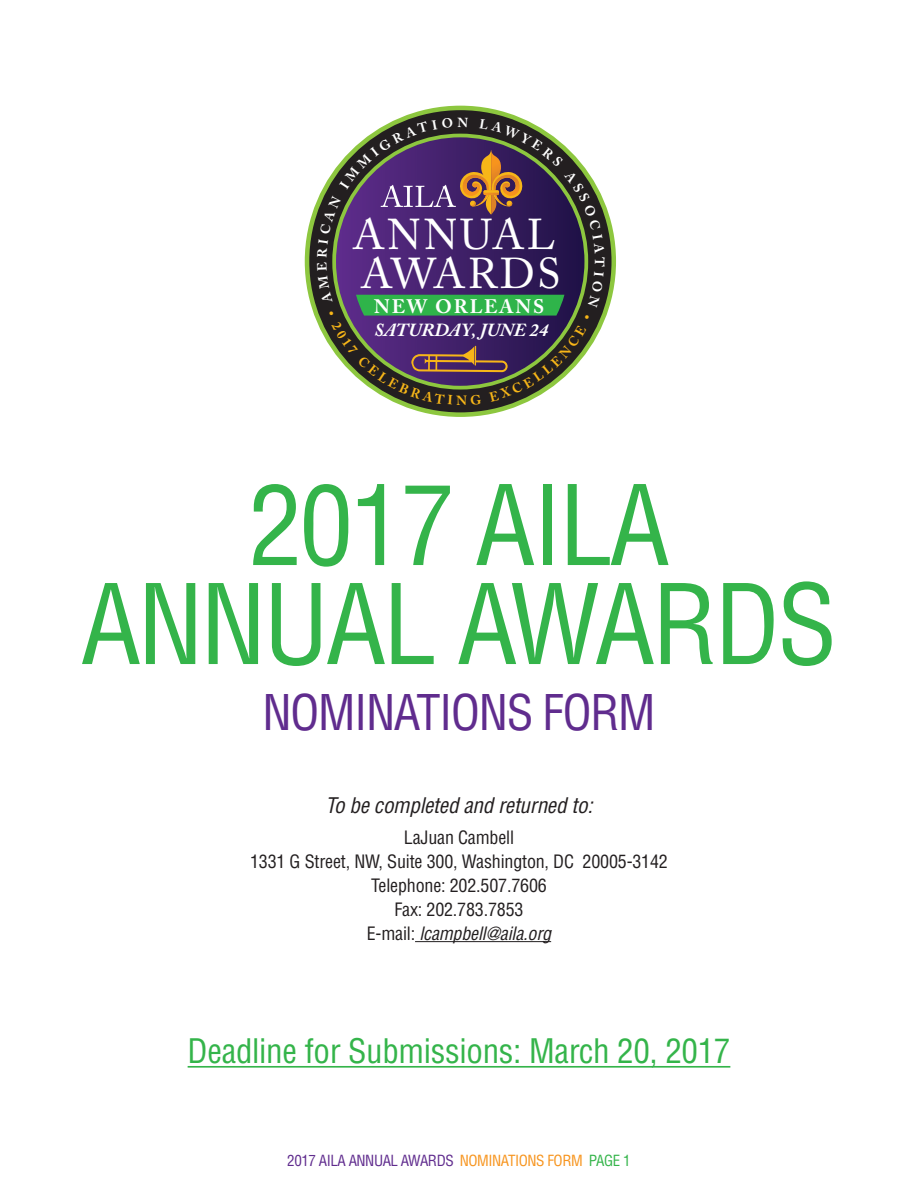
<style>
.page{position:relative;width:918px;height:1188px;background:#fff}
.page>*{position:absolute;margin:0;border:0;box-sizing:border-box;transform-origin:0 0}
.Headers{font:condensed 108px "Helvetica LT Std";letter-spacing:-.03em;color:#34b44a}
.Headers-2{font:condensed 48px "Helvetica LT Std";letter-spacing:-.03em;color:#602c8e}
.t1{font:42.75px/39.2px "Adobe Caslon Pro";letter-spacing:.06em;color:#fff}
.Body_Copy{font:condensed 33px "Helvetica LT Std";letter-spacing:-.01em;color:#34b44a}
.Body_Copy-2{font:italic condensed 21px "Helvetica LT Std";letter-spacing:-.01em;color:#231f20}
.t2{font:700 19.35px "Adobe Caslon Pro";letter-spacing:.1em;color:#fff}
.t3{font:italic 700 18.3px "Adobe Caslon Pro";color:#fff}
.Body_Copy-3{font:condensed 18px/24px "Helvetica LT Std";letter-spacing:-.01em;color:#231f20;text-align:center}
.Headers-3{font:condensed 15px "Helvetica LT Std";letter-spacing:-.03em;color:#602c8e}
.s1{font-style:italic}
.s2{color:#f7941d}
.s3{color:#34b44a}
</style>
<div class="page">
<hr style="left:188px;top:1066px;width:542px;height:2px;background:#34b44a">
<hr style="left:415px;top:941px;width:136px;height:1px;background:#231f20">
<svg style="left:307px;top:108px;width:307px;height:307px;fill:#231f20"></svg>
<svg style="left:317px;top:117px;width:288px;height:288px"></svg>
<p class="t1" style="left:353px;top:214px;width:209px">ANNUAL<br>AWARDS</p>
<p class="t2" style="left:374px;top:295px;width:171px">NEW ORLEANS</p>
<p class="t3" style="left:374px;top:319px;width:176px">SATURDAY, JUNE 24</p>
<p class="Headers" style="left:248px;top:458px;width:423px">2017 AILA</p>
<p class="Headers" style="left:81px;top:557px;width:758px">ANNUAL AWARDS</p>
<p class="Headers-2" style="left:262px;top:683px;width:395px">NOMINATIONS FORM</p>
<p class="Body_Copy-2" style="left:325px;top:792px;width:269px">To be completed and returned to:</p>
<p class="Body_Copy-3" style="left:250px;top:825px;width:419px">LaJuan Cambell<br>1331 G Street, NW, Suite 300, Washington, DC 20005-3142<br>Telephone: 202.507.7606<br>Fax: 202.783.7853<br>E-mail: <span class="s1">lcampbell@aila.org</span></p>
<p class="Body_Copy" style="left:188px;top:1031px;width:544px">Deadline for Submissions: March 20, 2017</p>
<p class="Headers-3" style="left:287px;top:1151px;width:345px">2017 AILA ANNUAL AWARDS <span class="s2">NOMINATIONS FORM</span> <span class="s3">PAGE 1</span></p>
</div>
